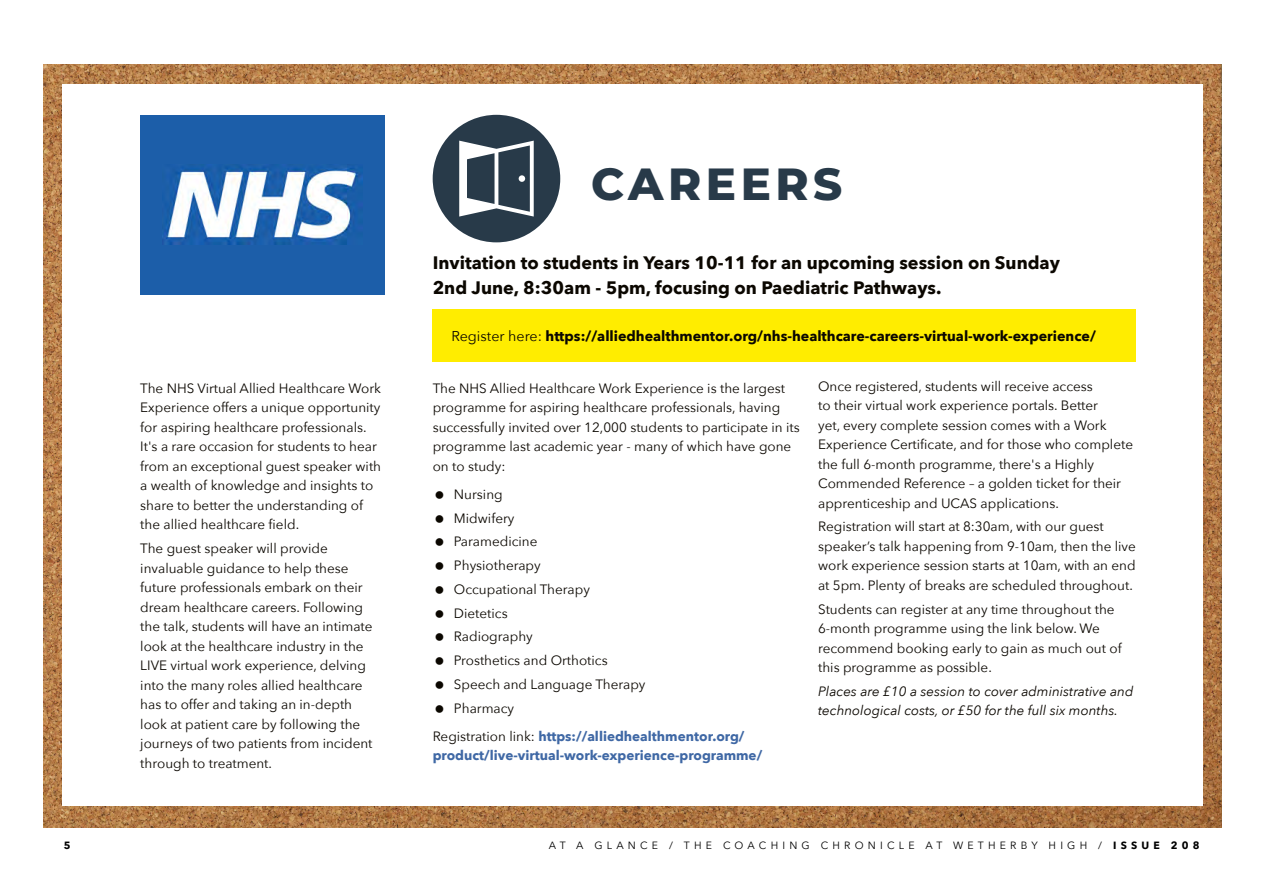
<style>
.page{position:relative;width:1263px;height:893px;background:#fff}
.page>*{position:absolute;margin:0;border:0;box-sizing:border-box;transform-origin:0 0}
.t1{font:800 45px "Montserrat";letter-spacing:.1em;color:#283a49}
.t2{font:700 18px/25.5px "Avenir Next";color:#0b0700}
.t3{font:700 14.25px "Avenir Next";color:#0b0700}
.t4{font:13.5px/19.5px "Avenir Next";color:#0b0700}
.t5{font:700 13.5px/19.5px "Avenir Next";color:#3f68a5}
.t6{font:italic 13.5px/19.5px "Avenir Next";color:#0b0700}
.t7{font:10.5px "Avenir Next";letter-spacing:.4em;color:#000}
.t8{font:700 10.5px "Avenir Next";color:#000}
.s1{font-weight:400}
.s2{font-weight:400;color:#0b0700}
.s3{font-weight:700}
</style>
<div class="page">
<img style="left:43px;top:64px;width:1178px;height:763px">
<div style="left:62px;top:84px;width:1140px;height:722px;background:#fff"></div>
<svg style="left:433px;top:115px;width:127px;height:127px"></svg>
<div style="left:433px;top:310px;width:703px;height:52px;background:#ffed00"></div>
<div style="left:140px;top:115px;width:245px;height:179px;background:#1c5ea9"></div>
<img style="left:164px;top:164px;width:198px;height:81px">
<h1 class="t1" style="left:591px;top:151px;width:253px">CAREERS</h1>
<h2 class="t2" style="left:433px;top:250px;width:629px">Invitation to students in Years 10-11 for an upcoming session on Sunday<br>2nd June, 8:30am - 5pm, focusing on Paediatric Pathways.</h2>
<p class="t4" style="left:140px;top:378px;width:242px">The NHS Virtual Allied Healthcare Work Experience offers a unique opportunity for aspiring healthcare professionals.<br>It's a rare occasion for students to hear from an exceptional guest speaker with a wealth of knowledge and insights to share to better the understanding of the allied healthcare field.</p>
<p class="t4" style="left:140px;top:538px;width:234px">The guest speaker will provide invaluable guidance to help these future professionals embark on their dream healthcare careers. Following the talk, students will have an intimate look at the healthcare industry in the LIVE virtual work experience, delving into the many roles allied healthcare has to offer and taking an in-depth look at patient care by following the journeys of two patients from incident through to treatment.</p>
<p class="t3" style="left:451px;top:324px;width:646px"><span class="s1">Register here:</span> https://alliedhealthmentor.org/nhs-healthcare-careers-virtual-work-experience/</p>
<p class="t4" style="left:433px;top:378px;width:368px">The NHS Allied Healthcare Work Experience is the largest programme for aspiring healthcare professionals, having successfully invited over 12,000 students to participate in its programme last academic year - many of which have gone on to study:</p>
<p class="t4" style="left:454px;top:482px;width:193px;line-height:23.7px">Nursing<br>Midwifery<br>Paramedicine<br>Physiotherapy<br>Occupational Therapy<br>Dietetics<br>Radiography<br>Prosthetics and Orthotics<br>Speech and Language Therapy<br>Pharmacy</p>
<p class="t5" style="left:433px;top:726px;width:331px"><span class="s2">Registration link:</span> https://alliedhealthmentor.org/ product/live-virtual-work-experience-programme/</p>
<p class="t4" style="left:818px;top:376px;width:316px">Once registered, students will receive access<br>to their virtual work experience portals. Better<br>yet, every complete session comes with a Work Experience Certificate, and for those who complete the full 6-month programme, there's a Highly Commended Reference – a golden ticket for their apprenticeship and UCAS applications.</p>
<p class="t4" style="left:818px;top:516px;width:319px">Registration will start at 8:30am, with our guest speaker’s talk happening from 9-10am, then the live work experience session starts at 10am, with an end at 5pm. Plenty of breaks are scheduled throughout.</p>
<p class="t4" style="left:818px;top:598px;width:305px">Students can register at any time throughout the 6-month programme using the link below. We recommend booking early to gain as much out of this programme as possible.</p>
<p class="t6" style="left:818px;top:681px;width:317px">Places are £10 a session to cover administrative and technological costs, or £50 for the full six months.</p>
<p class="t8" style="left:64px;top:836px;width:8px">5</p>
<p class="t7" style="left:549px;top:836px;width:652px">AT A GLANCE / THE COACHING CHRONICLE AT WETHERBY HIGH / <span class="s3">ISSUE 208</span></p>
</div>
